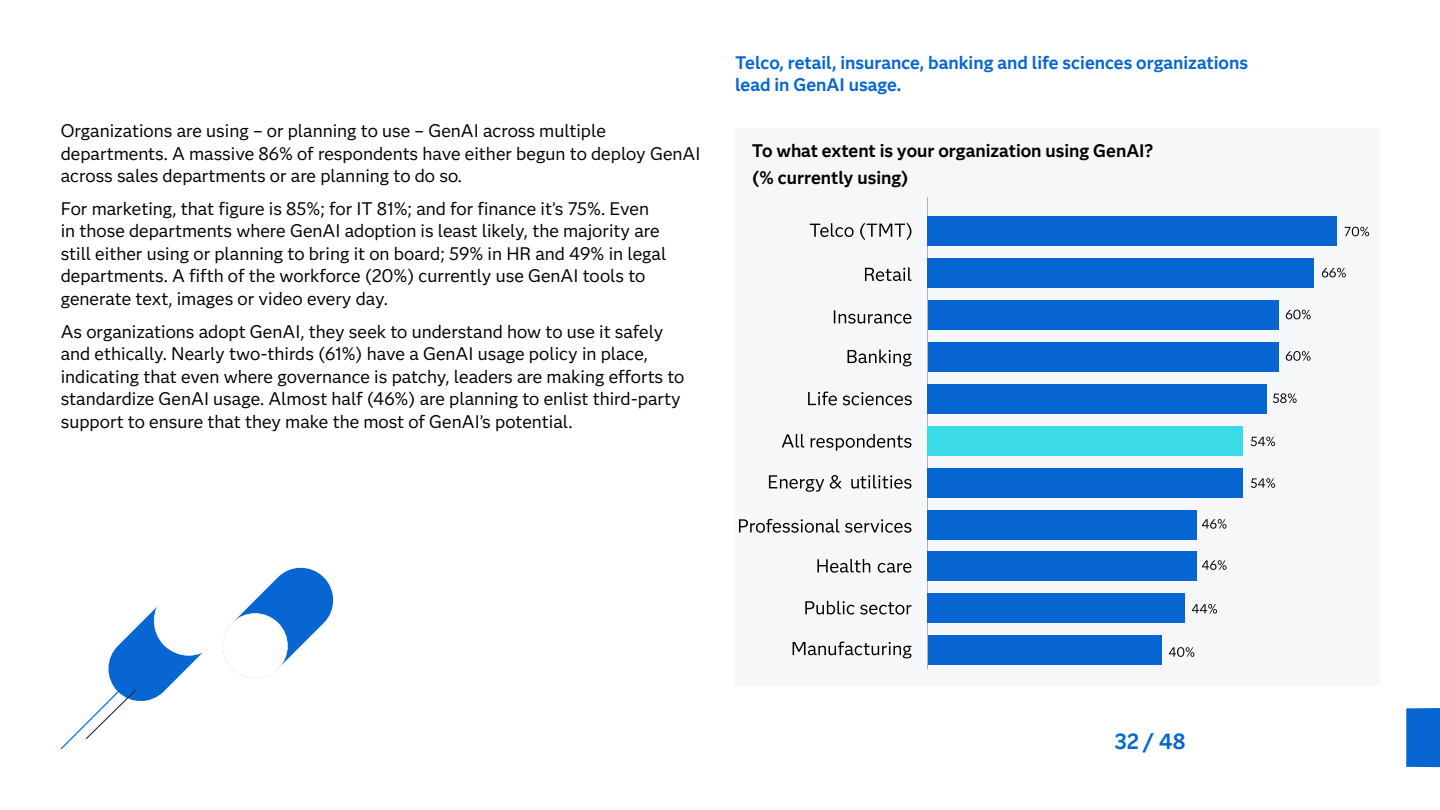
<style>
.page{position:relative;width:1440px;height:810px;background:#fff}
.page>*{position:absolute;margin:0;border:0;box-sizing:border-box;transform-origin:0 0}
.t1{font:700 21.67px "Anova";color:#0766d1}
.t2{font:18px/22.5px "Anova";color:#000}
.t3{font:700 18px/22.5px "Anova";color:#0766d1}
.t4{font:700 18px/27px "Anova";color:#000}
</style>
<div class="page">
<div style="left:1406px;top:708px;width:34px;height:59px;background:#0766d1"></div>
<svg style="left:61px;top:567px;width:272px;height:182px"></svg>
<div style="left:735px;top:129px;width:644px;height:557px;background:#f6f7f8"></div>
<hr style="left:927px;top:197px;width:1px;height:471px;background:#b3b3b3">
<svg style="left:1169px;top:647px;width:25px;height:10px"></svg>
<svg style="left:1192px;top:604px;width:25px;height:10px"></svg>
<svg style="left:1202px;top:560px;width:25px;height:10px"></svg>
<svg style="left:1202px;top:519px;width:25px;height:10px"></svg>
<svg style="left:1286px;top:351px;width:25px;height:10px"></svg>
<svg style="left:1273px;top:393px;width:24px;height:10px"></svg>
<svg style="left:1251px;top:437px;width:24px;height:9px"></svg>
<svg style="left:1286px;top:310px;width:25px;height:9px"></svg>
<svg style="left:1322px;top:268px;width:24px;height:9px"></svg>
<svg style="left:1345px;top:227px;width:24px;height:9px"></svg>
<svg style="left:1251px;top:478px;width:24px;height:10px"></svg>
<div style="left:928px;top:636px;width:233px;height:29px;background:#0766d1"></div>
<div style="left:928px;top:594px;width:257px;height:29px;background:#0766d1"></div>
<div style="left:928px;top:552px;width:269px;height:29px;background:#0766d1"></div>
<div style="left:928px;top:510px;width:269px;height:29px;background:#0766d1"></div>
<div style="left:928px;top:468px;width:315px;height:29px;background:#0766d1"></div>
<div style="left:928px;top:384px;width:339px;height:29px;background:#0766d1"></div>
<div style="left:928px;top:342px;width:350px;height:29px;background:#0766d1"></div>
<div style="left:928px;top:300px;width:350px;height:29px;background:#0766d1"></div>
<div style="left:928px;top:258px;width:386px;height:30px;background:#0766d1"></div>
<div style="left:928px;top:216px;width:409px;height:30px;background:#0766d1"></div>
<div style="left:928px;top:426px;width:315px;height:29px;background:#3adbe6"></div>
<svg style="left:793px;top:642px;width:118px;height:16px"></svg>
<svg style="left:805px;top:601px;width:49px;height:14px"></svg>
<svg style="left:860px;top:602px;width:51px;height:13px"></svg>
<svg style="left:739px;top:519px;width:172px;height:14px"></svg>
<svg style="left:769px;top:475px;width:55px;height:17px"></svg>
<svg style="left:830px;top:475px;width:12px;height:14px"></svg>
<svg style="left:808px;top:392px;width:29px;height:13px"></svg>
<svg style="left:848px;top:350px;width:63px;height:16px"></svg>
<svg style="left:834px;top:310px;width:77px;height:14px"></svg>
<svg style="left:865px;top:267px;width:46px;height:14px"></svg>
<svg style="left:810px;top:223px;width:44px;height:14px"></svg>
<svg style="left:860px;top:223px;width:51px;height:17px"></svg>
<svg style="left:782px;top:434px;width:22px;height:14px"></svg>
<svg style="left:811px;top:434px;width:100px;height:17px"></svg>
<svg style="left:817px;top:559px;width:53px;height:14px"></svg>
<svg style="left:878px;top:563px;width:33px;height:10px"></svg>
<svg style="left:851px;top:475px;width:60px;height:14px"></svg>
<svg style="left:843px;top:392px;width:69px;height:13px"></svg>
<p class="t2" style="left:61px;top:119px;width:641px">Organizations are using – or planning to use – GenAI across multiple departments. A massive 86% of respondents have either begun to deploy GenAI across sales departments or are planning to do so.</p>
<p class="t2" style="left:61px;top:197px;width:607px">For marketing, that figure is 85%; for IT 81%; and for finance it’s 75%. Even in those departments where GenAI adoption is least likely, the majority are still either using or planning to bring it on board; 59% in HR and 49% in legal departments. A fifth of the workforce (20%) currently use GenAI tools to generate text, images or video every day.</p>
<p class="t2" style="left:61px;top:319px;width:625px">As organizations adopt GenAI, they seek to understand how to use it safely and ethically. Nearly two-thirds (61%) have a GenAI usage policy in place, indicating that even where governance is patchy, leaders are making efforts to standardize GenAI usage. Almost half (46%) are planning to enlist third-party support to ensure that they make the most of GenAI’s potential.</p>
<p class="t3" style="left:735px;top:50px;width:514px">Telco, retail, insurance, banking and life sciences organizations lead in GenAI usage.</p>
<p class="t4" style="left:752px;top:136px;width:403px">To what extent is your organization using GenAI? (% currently using)</p>
<p class="t1" style="left:1114px;top:725px;width:73px">32 / 48</p>
</div>
